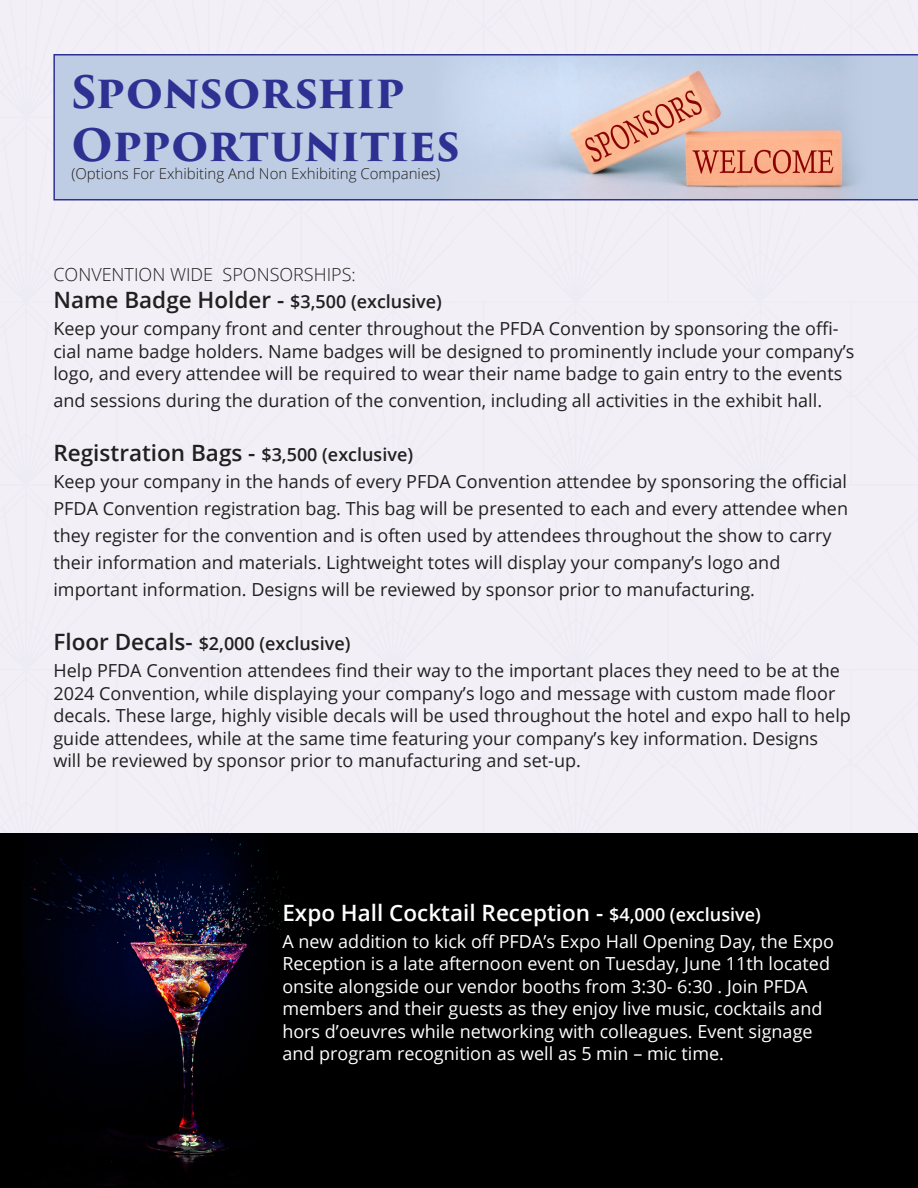
<style>
.page{position:relative;width:918px;height:1188px;background:#fff}
.page>*{position:absolute;margin:0;border:0;box-sizing:border-box;transform-origin:0 0}
.t1{font:700 43.5px "Trajan Pro 3";letter-spacing:-.005em;color:#2e3092}
.t2{font:600 22.5px "Open Sans";color:#fff}
.t3{font:600 22.5px "Open Sans";color:#231f20}
.t4{font:18px/22.5px "Open Sans";color:#231f20}
.t5{font:18px/22.5px "Open Sans";color:#fff}
.t6{font:600 18px "Open Sans";color:#231f20}
.t7{font:300 18px "Open Sans";color:#231f20}
.t8{font:300 15px "Open Sans";color:#231f20}
.s1{font-size:22.5px}
.s2{font-size:18px}
</style>
<div class="page">
<div style="left:0;top:0;width:918px;height:834px;background:#f2eff6"></div>
<div style="left:0;top:834px;width:918px;height:354px;background:#000"></div>
<img style="left:23px;top:834px;width:276px;height:352px">
<svg style="left:53px;top:54px;width:865px;height:146px"></svg>
<p class="t1" style="left:71px;top:60px;width:335px">SPONSORSHIP</p>
<p class="t1" style="left:71px;top:113px;width:390px">OPPORTUNITIES</p>
<p class="t8" style="left:71px;top:163px;width:370px">(Options For Exhibiting And Non Exhibiting Companies)</p>
<p class="t7" style="left:53px;top:262px;width:304px">CONVENTION WIDE SPONSORSHIPS:</p>
<p class="t6" style="left:53px;top:289px;width:390px"><span class="s1">Name Badge Holder -</span> $3,500 (exclusive)</p>
<p class="t4" style="left:53px;top:317px;width:803px">Keep your company front and center throughout the PFDA Convention by sponsoring the offi&shy;cial name badge holders. Name badges will be designed to prominently include your company’s logo, and every attendee will be required to wear their name badge to gain entry to the events</p>
<p class="t4" style="left:53px;top:389px;width:770px">and sessions during the duration of the convention, including all activities in the exhibit hall.</p>
<p class="t3" style="left:53px;top:437px;width:361px">Registration Bags - <span class="s2">$3,500 (exclusive)</span></p>
<p class="t4" style="left:53px;top:468px;width:796px;line-height:27px">Keep your company in the hands of every PFDA Convention attendee by sponsoring the official PFDA Convention registration bag. This bag will be presented to each and every attendee when they register for the convention and is often used by attendees throughout the show to carry their information and materials. Lightweight totes will display your company’s logo and important information. Designs will be reviewed by sponsor prior to manufacturing.</p>
<p class="t6" style="left:53px;top:631px;width:298px"><span class="s1">Floor Decals-</span> $2,000 (exclusive)</p>
<p class="t4" style="left:53px;top:659px;width:799px">Help PFDA Convention attendees find their way to the important places they need to be at the 2024 Convention, while displaying your company’s logo and message with custom made floor decals. These large, highly visible decals will be used throughout the hotel and expo hall to help guide attendees, while at the same time featuring your company’s key information. Designs</p>
<p class="t4" style="left:53px;top:749px;width:529px">will be reviewed by sponsor prior to manufacturing and set-up.</p>
<p class="t2" style="left:282px;top:897px;width:480px">Expo Hall Cocktail Reception - <span class="s2">$4,000 (exclusive)</span></p>
<p class="t5" style="left:282px;top:929px;width:553px">A new addition to kick off PFDA’s Expo Hall Opening Day, the Expo Reception is a late afternoon event on Tuesday, June 11th located onsite alongside our vendor booths from 3:30- 6:30 . Join PFDA members and their guests as they enjoy live music, cocktails and hors d’oeuvres while networking with colleagues. Event signage and program recognition as well as 5 min – mic time.</p>
</div>
